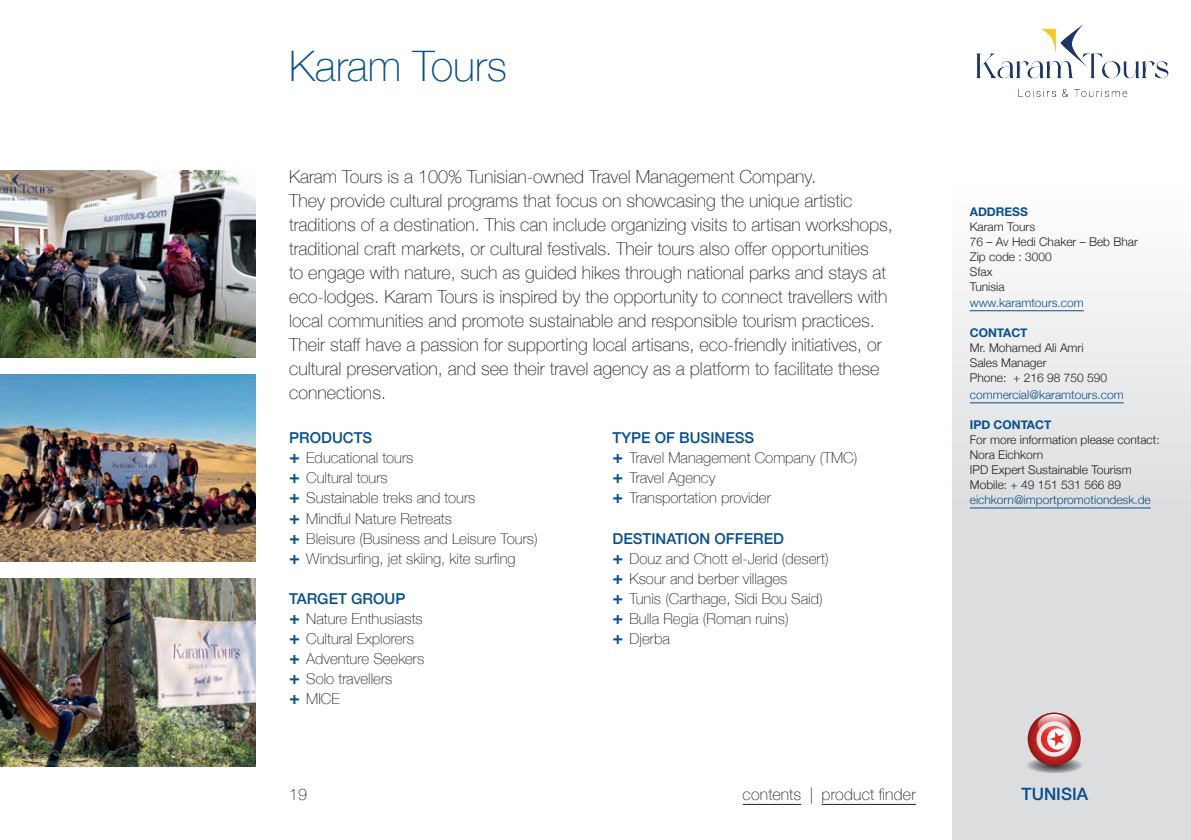
<style>
.page{position:relative;width:1191px;height:840px;background:#fff}
.page>*{position:absolute;margin:0;border:0;box-sizing:border-box;transform-origin:0 0}
.t1{font:100 42px "Helvetica Neue";color:#074f8e}
.t2{font:100 18px/24px "Helvetica Neue";color:#231f20}
.t3{font:500 17px "Helvetica Neue";color:#074f8e}
.t4{font:100 16px "Helvetica Neue";letter-spacing:.015em;color:#231f20}
.t5{font:100 15px/20px "Helvetica Neue";color:#231f20}
.t6{font:300 12px/15px "Helvetica Neue";color:#231f20}
.t7{font:300 12px "Helvetica Neue";color:#074f8e}
.t8{font:700 12px "Helvetica Neue";color:#074f8e}
.s1{font-weight:500;color:#074f8e}
.s2{font-weight:700;font-size:18px;color:#074f8e}
</style>
<div class="page">
<hr style="left:0;top:187px;width:1px;height:652px;background:#dcdddf">
<div style="left:952px;top:187px;width:239px;height:652px;background:linear-gradient(to bottom,#f5f6f6,#d4d5d7)"></div>
<svg style="left:1025px;top:756px;width:57px;height:16px"></svg>
<svg style="left:1027px;top:712px;width:53px;height:53px"></svg>
<svg style="left:1037px;top:713px;width:33px;height:33px"></svg>
<hr style="left:742px;top:803px;width:59px;height:1px;background:#231f20">
<hr style="left:821px;top:803px;width:95px;height:1px;background:#231f20">
<hr style="left:969px;top:310px;width:114px;height:1px;background:#074f8e">
<hr style="left:969px;top:402px;width:154px;height:1px;background:#074f8e">
<hr style="left:969px;top:507px;width:181px;height:1px;background:#074f8e">
<img style="left:976px;top:24px;width:193px;height:73px">
<img style="left:0;top:170px;width:255px;height:187px">
<img style="left:0;top:578px;width:255px;height:187px">
<img style="left:0;top:374px;width:255px;height:187px">
<h1 class="t1" style="left:289px;top:34px;width:219px">Karam Tours</h1>
<p class="t2" style="left:289px;top:164px;width:605px">Karam Tours is a 100% Tunisian-owned Travel Management Company.<br>They provide cultural programs that focus on showcasing the unique artistic traditions of a destination. This can include organizing visits to artisan workshops, traditional craft markets, or cultural festivals. Their tours also offer opportunities<br>to engage with nature, such as guided hikes through national parks and stays at eco-lodges. Karam Tours is inspired by the opportunity to connect travellers with local communities and promote sustainable and responsible tourism practices.<br>Their staff have a passion for supporting local artisans, eco-friendly initiatives, or cultural preservation, and see their travel agency as a platform to facilitate these connections.</p>
<p class="t5" style="left:289px;top:427px;width:250px"><span class="s1">PRODUCTS<br></span><span class="s2">+</span> Educational tours<br><span class="s2">+</span> Cultural tours<br><span class="s2">+</span> Sustainable treks and tours<br><span class="s2">+</span> Mindful Nature Retreats<br><span class="s2">+</span> Bleisure (Business and Leisure Tours) <span class="s2">+</span> Windsurfing, jet skiing, kite surfing</p>
<p class="t5" style="left:289px;top:587px;width:137px"><span class="s1">TARGET GROUP<br></span><span class="s2">+</span> Nature Enthusiasts <span class="s2">+</span> Cultural Explorers <span class="s2">+</span> Adventure Seekers <span class="s2">+</span> Solo travellers<br><span class="s2">+</span> MICE</p>
<p class="t5" style="left:612px;top:427px;width:246px"><span class="s1">TYPE OF BUSINESS<br></span><span class="s2">+</span> Travel Management Company (TMC) <span class="s2">+</span> Travel Agency<br><span class="s2">+</span> Transportation provider</p>
<p class="t5" style="left:612px;top:527px;width:218px"><span class="s1">DESTINATION OFFERED<br></span><span class="s2">+</span> Douz and Chott el-Jerid (desert) <span class="s2">+</span> Ksour and berber villages<br><span class="s2">+</span> Tunis (Carthage, Sidi Bou Said) <span class="s2">+</span> Bulla Regia (Roman ruins)<br><span class="s2">+</span> Djerba</p>
<p class="t8" style="left:969px;top:202px;width:60px">ADDRESS</p>
<p class="t6" style="left:969px;top:218px;width:170px">Karam Tours<br>76 – Av Hedi Chaker – Beb Bhar<br>Zip code : 3000<br>Sfax<br>Tunisia</p>
<p class="t7" style="left:969px;top:293px;width:116px">www.karamtours.com</p>
<p class="t8" style="left:969px;top:323px;width:59px">CONTACT</p>
<p class="t6" style="left:969px;top:339px;width:139px">Mr. Mohamed Ali Amri<br>Sales Manager<br>Phone: + 216 98 750 590</p>
<p class="t7" style="left:969px;top:385px;width:155px">commercial@karamtours.com</p>
<p class="t8" style="left:969px;top:415px;width:83px">IPD CONTACT</p>
<p class="t6" style="left:969px;top:431px;width:191px">For more information please contact:<br>Nora Eichkorn<br>IPD Expert Sustainable Tourism<br>Mobile: + 49 151 531 566 89</p>
<p class="t7" style="left:969px;top:490px;width:182px">eichkorn@importpromotiondesk.de</p>
<p class="t4" style="left:289px;top:782px;width:19px">19</p>
<p class="t4" style="left:742px;top:782px;width:175px">contents | product finder</p>
<p class="t3" style="left:1021px;top:780px;width:68px">TUNISIA</p>
</div>
